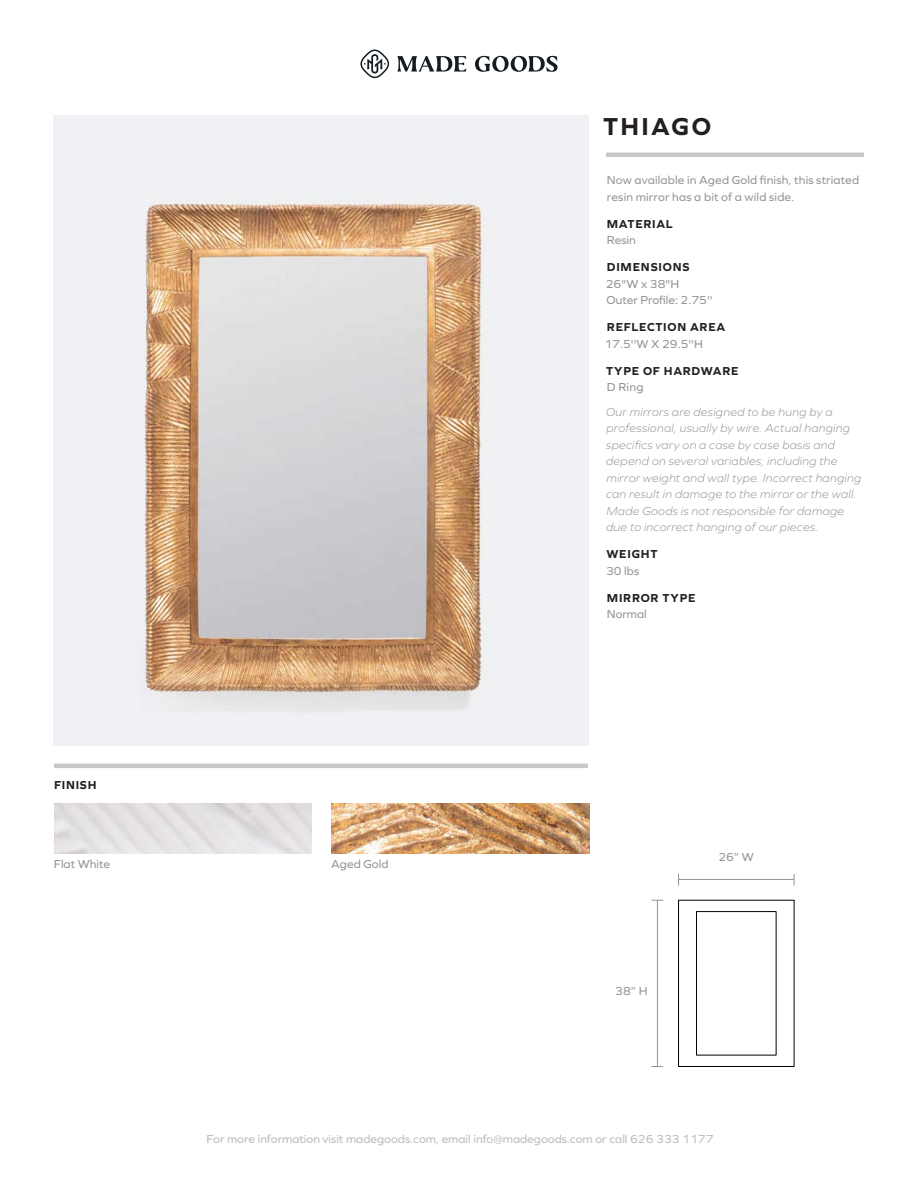
<style>
.page{position:relative;width:918px;height:1188px;background:#fff}
.page>*{position:absolute;margin:0;border:0;box-sizing:border-box;transform-origin:0 0}
.t1{font:700 25.5px "Graphie";letter-spacing:.085em;color:#231f20}
.t2{font:italic 300 12px/16.5px "Graphie";letter-spacing:.025em;color:#939598}
.t3{font:12px/16.5px "Graphie";letter-spacing:.01em;color:#939598}
.t4{font:12px "Graphie";color:#bcbdc0}
.t5{font:700 12px "Graphie";letter-spacing:.06em;color:#231f20}
</style>
<div class="page">
<hr style="left:606px;top:153px;width:258px;height:4px;background:#c7c8ca">
<svg style="left:397px;top:56px;width:161px;height:16px"></svg>
<svg style="left:360px;top:50px;width:29px;height:28px"></svg>
<hr style="left:657px;top:900px;width:1px;height:166px;background:#939598">
<svg style="left:651px;top:1066px;width:12px;height:1px"></svg>
<hr style="left:679px;top:879px;width:115px;height:1px;background:#939598">
<svg style="left:794px;top:874px;width:1px;height:12px"></svg>
<svg style="left:678px;top:874px;width:1px;height:12px"></svg>
<hr style="left:54px;top:764px;width:534px;height:4px;background:#c7c8ca">
<img style="left:54px;top:116px;width:534px;height:629px">
<svg style="left:678px;top:899px;width:117px;height:168px"></svg>
<img style="left:332px;top:803px;width:257px;height:51px">
<h1 class="t1" style="left:603px;top:111px;width:109px">THIAGO</h1>
<p class="t5" style="left:54px;top:778px;width:44px">FINISH</p>
<p class="t3" style="left:54px;top:855px;width:58px">Flat White</p>
<p class="t3" style="left:331px;top:855px;width:59px">Aged Gold</p>
<p class="t3" style="left:607px;top:172px;width:254px">Now available in Aged Gold finish, this striated resin mirror has a bit of a wild side.</p>
<p class="t5" style="left:607px;top:217px;width:67px">MATERIAL</p>
<p class="t3" style="left:607px;top:232px;width:30px">Resin</p>
<p class="t5" style="left:607px;top:260px;width:84px">DIMENSIONS</p>
<p class="t3" style="left:606px;top:275px;width:108px">26"W x 38"H<br>Outer Profile: 2.75''</p>
<p class="t5" style="left:607px;top:320px;width:120px">REFLECTION AREA</p>
<p class="t3" style="left:605px;top:335px;width:100px">17.5''W X 29.5''H</p>
<p class="t5" style="left:606px;top:364px;width:134px">TYPE OF HARDWARE</p>
<p class="t3" style="left:607px;top:379px;width:38px">D Ring</p>
<p class="t2" style="left:606px;top:403px;width:257px">Our mirrors are designed to be hung by a professional, usually by wire. Actual hanging specifics vary on a case by case basis and depend on several variables, including the mirror weight and wall type. Incorrect hanging can result in damage to the mirror or the wall.<br>Made Goods is not responsible for damage due to incorrect hanging of our pieces.</p>
<p class="t5" style="left:607px;top:547px;width:52px">WEIGHT</p>
<p class="t3" style="left:606px;top:562px;width:35px">30 lbs</p>
<p class="t5" style="left:607px;top:591px;width:90px">MIRROR TYPE</p>
<p class="t3" style="left:607px;top:606px;width:42px">Normal</p>
<p class="t3" style="left:615px;top:982px;width:34px">38” H</p>
<p class="t3" style="left:718px;top:848px;width:37px">26” W</p>
<p class="t4" style="left:207px;top:1132px;width:508px">For more information visit madegoods.com, email info@madegoods.com or call 626 333 1177</p>
</div>
